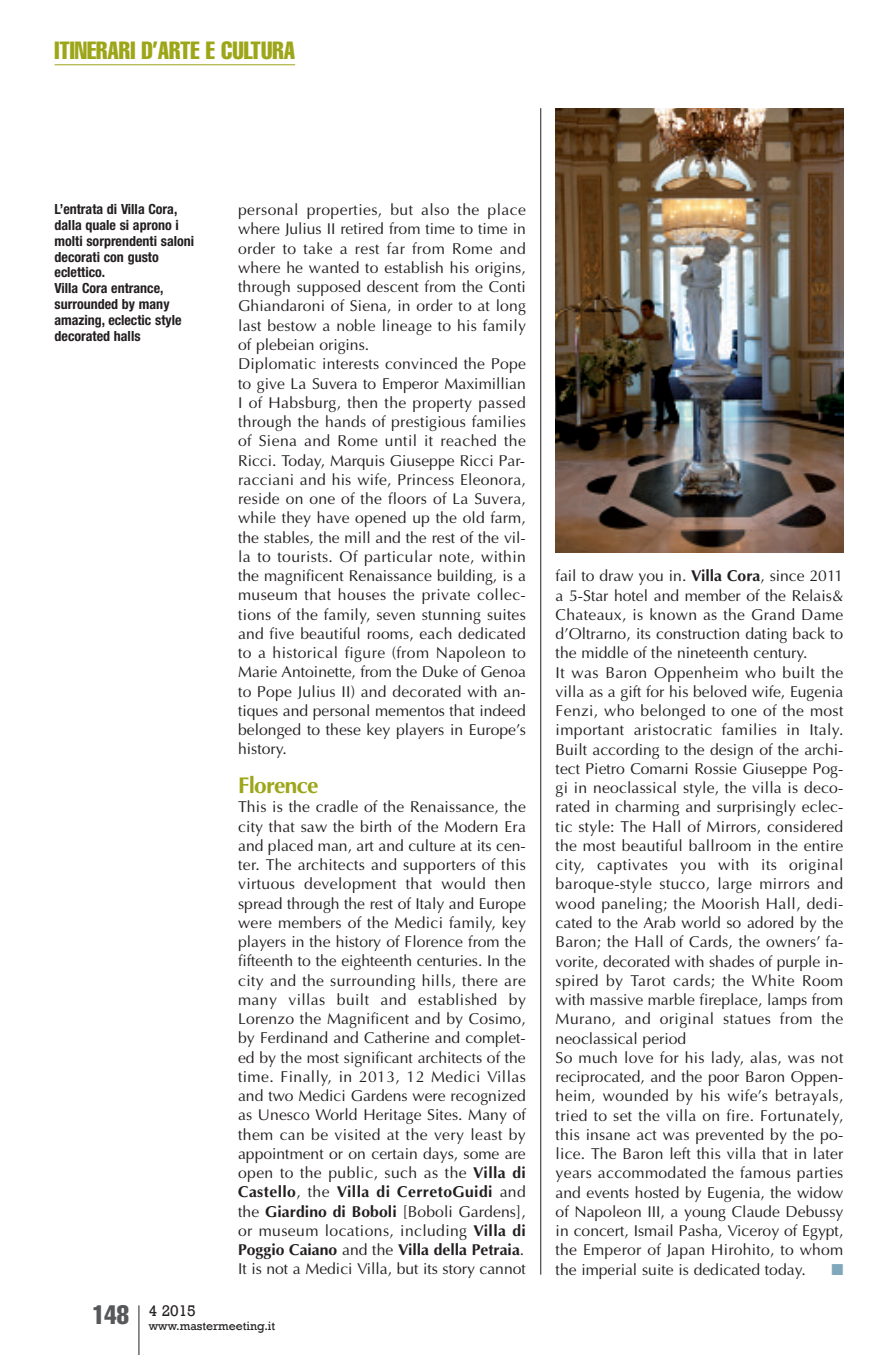
<style>
.page{position:relative;width:893px;height:1355px;background:#fff}
.page>*{position:absolute;margin:0;border:0;box-sizing:border-box;transform-origin:0 0}
.t1{font:extra-condensed 24.5px "Helvetica";color:#9da618}
.t2{font:700 22.75px "Optima";letter-spacing:-.035em;color:#9da618}
.t3{font:15.75px/19.2px "Optima";letter-spacing:.01em;color:#231f20}
.t4{font:15.75px "Rockwell";color:#231f20}
.t5{font:15.75px "Zapf Dingbats";color:#7fa8bc}
.t6{font:700 condensed 14px/15.8px "Helvetica Neue";color:#231f20}
.t7{font:12.25px "Rockwell";color:#231f20}
.s1{font-weight:700}
</style>
<div class="page">
<hr style="left:138px;top:1305px;width:1px;height:49px;background:#231f20">
<hr style="left:55px;top:64px;width:240px;height:1px;background:#9da618">
<hr style="left:540px;top:108px;width:1px;height:1166px;background:#231f20">
<img style="left:556px;top:108px;width:287px;height:444px">
<h1 class="t1" style="left:55px;top:42px;width:242px">ITINERARI D’ARTE E CULTURA</h1>
<p class="t6" style="left:55px;top:203px;width:141px">L’entrata di Villa Cora, dalla quale si aprono i molti sorprendenti saloni decorati con gusto eclettico.<br>Villa Cora entrance, surrounded by many amazing, eclectic style decorated halls</p>
<p class="t3" style="left:238px;top:200px;width:289px">personal properties, but also the place where Julius II retired from time to time in order to take a rest far from Rome and where he wanted to establish his origins, through supposed descent from the Conti Ghiandaroni of Siena, in order to at long last bestow a noble lineage to his family of plebeian origins.<br>Diplomatic interests convinced the Pope to give La Suvera to Emperor Maximillian I of Habsburg, then the property passed through the hands of prestigious families of Siena and Rome until it reached the Ricci. Today, Marquis Giuseppe Ricci Par&shy;racciani and his wife, Princess Eleonora, reside on one of the floors of La Suvera, while they have opened up the old farm, the stables, the mill and the rest of the vil&shy;la to tourists. Of particular note, within the magnificent Renaissance building, is a museum that houses the private collec&shy;tions of the family, seven stunning suites and five beautiful rooms, each dedicated to a historical figure (from Napoleon to Marie Antoinette, from the Duke of Genoa to Pope Julius II) and decorated with an&shy;tiques and personal mementos that indeed belonged to these key players in Europe’s history.</p>
<h2 class="t2" style="left:238px;top:771px;width:82px">Florence</h2>
<p class="t3" style="left:238px;top:797px;width:289px;text-align:justify">This is the cradle of the Renaissance, the city that saw the birth of the Modern Era and placed man, art and culture at its cen&shy;ter. The architects and supporters of this virtuous development that would then spread through the rest of Italy and Europe were members of the Medici family, key players in the history of Florence from the fifteenth to the eighteenth centuries. In the city and the surrounding hills, there are many villas built and established by Lorenzo the Magnificent and by Cosimo, by Ferdinand and Catherine and complet&shy;ed by the most significant architects of the time. Finally, in 2013, 12 Medici Villas and two Medici Gardens were recognized as Unesco World Heritage Sites. Many of them can be visited at the very least by appointment or on certain days, some are open to the public, such as the <span class="s1">Villa di Castello</span>, the <span class="s1">Villa di CerretoGuidi</span> and the <span class="s1">Giardino di Boboli</span> [Boboli Gardens], or museum locations, including <span class="s1">Villa di Poggio Caiano</span> and the <span class="s1">Villa della Petraia</span>.<br>It is not a Medici Villa, but its story cannot</p>
<p class="t7" style="left:92px;top:1318px;width:184px"><sup>148</sup> www.mastermeeting.it</p>
<p class="t4" style="left:149px;top:1300px;width:49px">4 2015</p>
<p class="t3" style="left:556px;top:566px;width:289px">fail to draw you in. <span class="s1">Villa Cora</span>, since 2011 a 5-Star hotel and member of the Relais&amp; Chateaux, is known as the Grand Dame d’Oltrarno, its construction dating back to the middle of the nineteenth century.<br>It was Baron Oppenheim who built the villa as a gift for his beloved wife, Eugenia Fenzi, who belonged to one of the most important aristocratic families in Italy.<br>Built according to the design of the archi&shy;tect Pietro Comarni Rossie Giuseppe Pog&shy;gi in neoclassical style, the villa is deco&shy;rated in charming and surprisingly eclec&shy;tic style: The Hall of Mirrors, considered the most beautiful ballroom in the entire city, captivates you with its original baroque-style stucco, large mirrors and wood paneling; the Moorish Hall, dedi&shy;cated to the Arab world so adored by the Baron; the Hall of Cards, the owners’ fa&shy;vorite, decorated with shades of purple in&shy;spired by Tarot cards; the White Room with massive marble fireplace, lamps from Murano, and original statues from the neoclassical period<br>So much love for his lady, alas, was not reciprocated, and the poor Baron Oppen&shy;heim, wounded by his wife’s betrayals, tried to set the villa on fire. Fortunately, this insane act was prevented by the po&shy;lice. The Baron left this villa that in later years accommodated the famous parties and events hosted by Eugenia, the widow of Napoleon III, a young Claude Debussy in concert, Ismail Pasha, Viceroy of Egypt, the Emperor of Japan Hirohito, to whom the imperial suite is dedicated today.</p>
<p class="t5" style="left:831px;top:1259px;width:13px">■</p>
</div>
